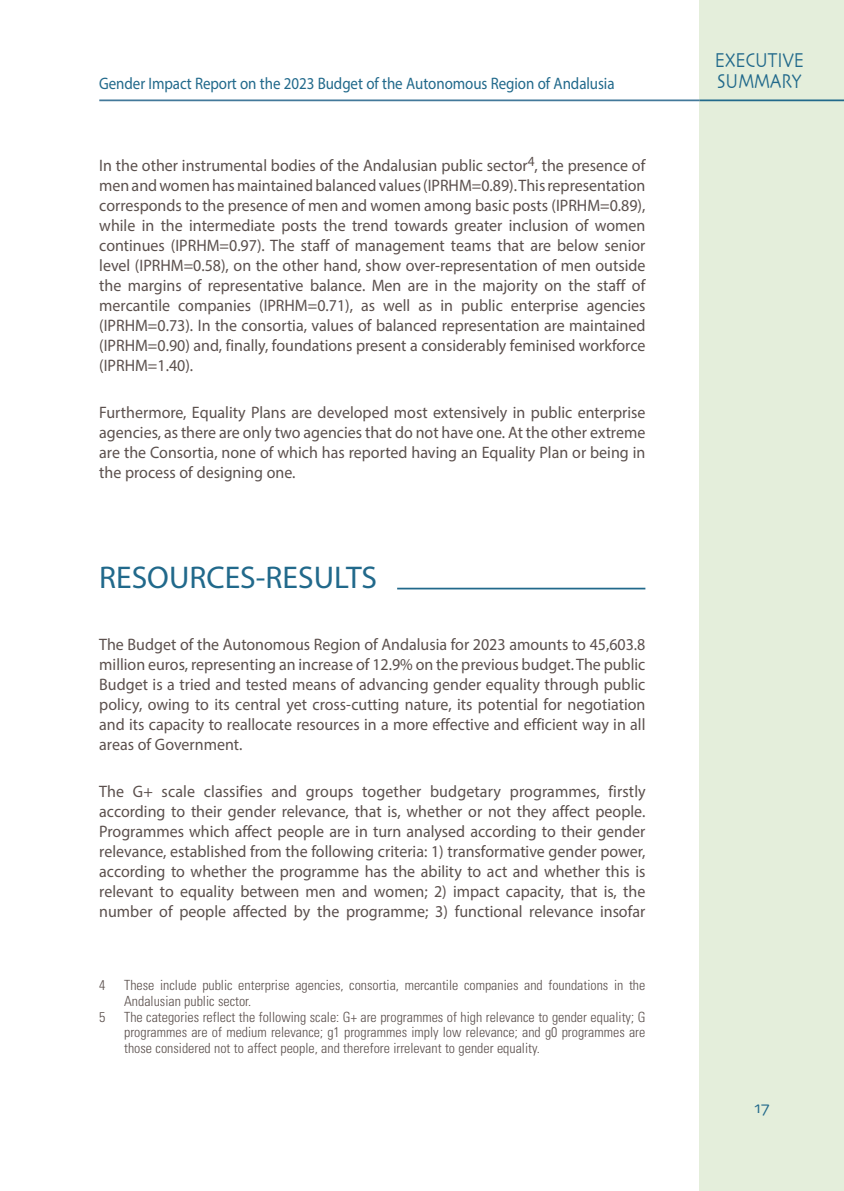
<style>
.page{position:relative;width:844px;height:1191px;background:#fff}
.page>*{position:absolute;margin:0;border:0;box-sizing:border-box;transform-origin:0 0}
.t1{font:31.5px "Myriad Pro";color:#21698b}
.t2{font:21px/21px "Skia";color:#21698b;scale:.8 1}
.t3{font:17.5px "Skia";color:#21698b}
.t4{font:16.62px/19.9px "Myriad Pro";color:#5b504d;text-align:justify;scale:.96 1}
.t5{font:16.62px "Myriad Pro";letter-spacing:-.005em;color:#21698b;scale:.9 1}
.t6{font:300 condensed 14px/15.8px "Univers LT Std";color:#5b504d}
</style>
<div class="page">
<div style="left:699px;top:0;width:144px;height:1191px;background:#e4eedb"></div>
<hr style="left:699px;top:99px;width:144px;height:2px;background:#21698b">
<hr style="left:99px;top:99px;width:600px;height:2px;background:#43799a">
<hr style="left:397px;top:587px;width:248px;height:2px;background:#21698b">
<p class="t5" style="left:99px;top:73px;width:574px">Gender Impact Report on the 2023 Budget of the Autonomous Region of Andalusia</p>
<p class="t4" style="left:99px;top:155px;width:570px">In the other instrumental bodies of the Andalusian public sector<sup>4</sup>, the presence of men and women has maintained balanced values (IPRHM=0.89). This representation corresponds to the presence of men and women among basic posts (IPRHM=0.89), while in the intermediate posts the trend towards greater inclusion of women continues (IPRHM=0.97). The staff of management teams that are below senior level (IPRHM=0.58), on the other hand, show over-representation of men outside the margins of representative balance. Men are in the majority on the staff of mercantile companies (IPRHM=0.71), as well as in public enterprise agencies (IPRHM=0.73). In the consortia, values of balanced representation are maintained (IPRHM=0.90) and, finally, foundations present a considerably feminised workforce (IPRHM=1.40).</p>
<p class="t4" style="left:99px;top:402px;width:570px">Furthermore, Equality Plans are developed most extensively in public enterprise agencies, as there are only two agencies that do not have one. At the other extreme are the Consortia, none of which has reported having an Equality Plan or being in the process of designing one.</p>
<h1 class="t1" style="left:99px;top:558px;width:279px">RESOURCES-RESULTS</h1>
<p class="t4" style="left:99px;top:634px;width:570px">The Budget of the Autonomous Region of Andalusia for 2023 amounts to 45,603.8 million euros, representing an increase of 12.9% on the previous budget. The public Budget is a tried and tested means of advancing gender equality through public policy, owing to its central yet cross-cutting nature, its potential for negotiation and its capacity to reallocate resources in a more effective and efficient way in all areas of Government.</p>
<p class="t4" style="left:99px;top:781px;width:570px">The G+ scale classifies and groups together budgetary programmes, firstly according to their gender relevance, that is, whether or not they affect people.<br>Programmes which affect people are in turn analysed according to their gender relevance, established from the following criteria: 1) transformative gender power, according to whether the programme has the ability to act and whether this is relevant to equality between men and women; 2) impact capacity, that is, the number of people affected by the programme; 3) functional relevance insofar</p>
<p class="t6" style="left:99px;top:977px;width:8px">4</p>
<p class="t6" style="left:124px;top:977px;width:522px">These include public enterprise agencies, consortia, mercantile companies and foundations in the<br>Andalusian public sector.</p>
<p class="t6" style="left:99px;top:1008px;width:8px">5</p>
<p class="t6" style="left:124px;top:1008px;width:522px;text-align:justify">The categories reflect the following scale: G+ are programmes of high relevance to gender equality; G programmes are of medium relevance; g1 programmes imply low relevance; and g0 programmes are those considered not to affect people, and therefore irrelevant to gender equality.</p>
<p class="t2" style="left:714px;top:51px;width:113px">EXECUTIVE<br>SUMMARY</p>
<p class="t3" style="left:754px;top:1097px;width:17px">17</p>
</div>
